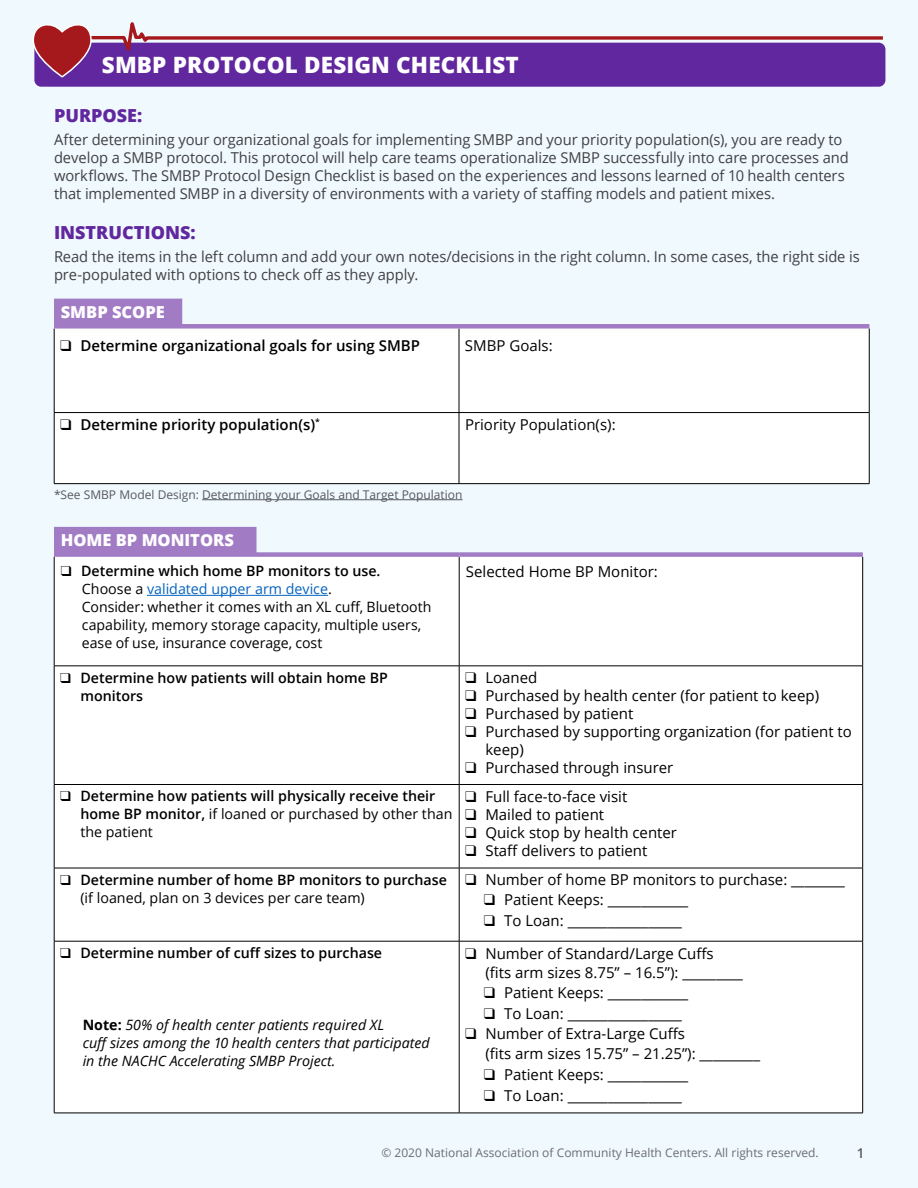
<style>
.page{position:relative;width:918px;height:1188px;background:#eff9fe}
.page>*{position:absolute;margin:0;border:0;box-sizing:border-box;transform-origin:0 0}
.t1{font:800 22.5px "Open Sans";letter-spacing:.005em;color:#fff}
.t2{font:800 18px "Open Sans";color:#61279e}
.t3{font:800 16.5px "Open Sans";color:#fff}
.t4{font:15px/19.5px "Open Sans";color:#000}
.t5{font:15px/18px "Open Sans";letter-spacing:-.005em;color:#414042}
.t6{font:600 15px "Open Sans";color:#000}
.t7{font:600 14.25px/18px "Open Sans";color:#000}
.t8{font:14.25px/18px "Open Sans";color:#000}
.t9{font:italic 14.25px/18px "Open Sans";color:#000}
.t10{font:600 13.5px "Open Sans";color:#58595b}
.t11{font:12px "Open Sans";color:#6d6e71}
.t12{font:12px "Open Sans";color:#58595b}
.s1{font-weight:600}
.s2{color:#0563c1}
.s3{font-weight:400}
.s4{font-weight:700;font-style:normal}
</style>
<div class="page">
<div style="left:54px;top:299px;width:128px;height:27px;background:#a27bc5"></div>
<hr style="left:202px;top:499px;width:261px;height:1px;background:#58595b">
<div style="left:54px;top:527px;width:202px;height:27px;background:#a27bc5"></div>
<div style="left:55px;top:329px;width:814px;height:154px;background:#fff"></div>
<hr style="left:54px;top:329px;width:1px;height:83px;background:#000">
<hr style="left:459px;top:329px;width:1px;height:83px;background:#000">
<hr style="left:869px;top:329px;width:1px;height:83px;background:#000">
<hr style="left:54px;top:412px;width:405px;height:1px;background:#000">
<hr style="left:54px;top:413px;width:1px;height:70px;background:#000">
<hr style="left:459px;top:412px;width:410px;height:1px;background:#000">
<hr style="left:459px;top:413px;width:1px;height:70px;background:#000">
<hr style="left:869px;top:413px;width:1px;height:70px;background:#000">
<hr style="left:54px;top:483px;width:405px;height:1px;background:#000">
<hr style="left:459px;top:483px;width:410px;height:1px;background:#000">
<div style="left:54px;top:324px;width:405px;height:5px;background:#a27bc5"></div>
<div style="left:459px;top:324px;width:410px;height:5px;background:#a27bc5"></div>
<div style="left:55px;top:557px;width:807px;height:556px;background:#fff"></div>
<hr style="left:54px;top:557px;width:1px;height:109px;background:#000">
<hr style="left:459px;top:557px;width:1px;height:109px;background:#000">
<hr style="left:862px;top:557px;width:1px;height:109px;background:#000">
<hr style="left:54px;top:666px;width:405px;height:1px;background:#000">
<hr style="left:54px;top:666px;width:1px;height:118px;background:#000">
<hr style="left:459px;top:666px;width:404px;height:1px;background:#000">
<hr style="left:459px;top:666px;width:1px;height:118px;background:#000">
<hr style="left:862px;top:666px;width:1px;height:118px;background:#000">
<hr style="left:54px;top:784px;width:405px;height:1px;background:#000">
<hr style="left:54px;top:785px;width:1px;height:83px;background:#000">
<hr style="left:459px;top:784px;width:404px;height:1px;background:#000">
<hr style="left:459px;top:785px;width:1px;height:83px;background:#000">
<hr style="left:862px;top:785px;width:1px;height:83px;background:#000">
<hr style="left:54px;top:868px;width:405px;height:1px;background:#000">
<hr style="left:54px;top:868px;width:1px;height:73px;background:#000">
<hr style="left:459px;top:868px;width:404px;height:1px;background:#000">
<hr style="left:459px;top:868px;width:1px;height:73px;background:#000">
<hr style="left:862px;top:868px;width:1px;height:73px;background:#000">
<hr style="left:54px;top:941px;width:405px;height:1px;background:#000">
<hr style="left:54px;top:941px;width:1px;height:172px;background:#000">
<hr style="left:459px;top:941px;width:404px;height:1px;background:#000">
<hr style="left:459px;top:941px;width:1px;height:172px;background:#000">
<hr style="left:862px;top:941px;width:1px;height:172px;background:#000">
<hr style="left:54px;top:1113px;width:405px;height:1px;background:#000">
<hr style="left:459px;top:1113px;width:404px;height:1px;background:#000">
<div style="left:54px;top:552px;width:405px;height:5px;background:#a27bc5"></div>
<div style="left:459px;top:552px;width:404px;height:5px;background:#a27bc5"></div>
<hr style="left:147px;top:595px;width:181px;height:1px;background:#0563c1">
<div style="left:34px;top:43px;width:851px;height:44px;background:#61279e;border-radius:7px"></div>
<svg style="left:93px;top:22px;width:793px;height:40px"></svg>
<svg style="left:33px;top:24px;width:60px;height:54px"></svg>
<h1 class="t1" style="left:102px;top:48px;width:419px">SMBP PROTOCOL DESIGN CHECKLIST</h1>
<p class="t2" style="left:54px;top:102px;width:90px">PURPOSE:</p>
<p class="t5" style="left:54px;top:130px;width:796px">After determining your organizational goals for implementing SMBP and your priority population(s), you are ready to develop a SMBP protocol. This protocol will help care teams operationalize SMBP successfully into care processes and workflows. The SMBP Protocol Design Checklist is based on the experiences and lessons learned of 10 health centers that implemented SMBP in a diversity of environments with a variety of staffing models and patient mixes.</p>
<p class="t2" style="left:54px;top:219px;width:143px">INSTRUCTIONS:</p>
<p class="t5" style="left:54px;top:247px;width:807px">Read the items in the left column and add your own notes/decisions in the right column. In some cases, the right side is pre-populated with options to check off as they apply.</p>
<p class="t3" style="left:61px;top:300px;width:106px">SMBP SCOPE</p>
<p class="t6" style="left:60px;top:336px;width:361px">❑ Determine organizational goals for using SMBP</p>
<p class="t4" style="left:465px;top:336px;width:89px">SMBP Goals:</p>
<p class="t6" style="left:60px;top:414px;width:261px">❑ Determine priority population(s)<sup>*</sup></p>
<p class="t4" style="left:465px;top:414px;width:152px">Priority Population(s):</p>
<p class="t12" style="left:54px;top:486px;width:410px">*See SMBP Model Design: Determining your Goals and Target Population</p>
<p class="t3" style="left:61px;top:528px;width:175px">HOME BP MONITORS</p>
<p class="t8" style="left:82px;top:562px;width:351px;text-indent:-21px">❑ <span class="s1">Determine which home BP monitors to use.<br></span>Choose a <span class="s2">validated upper arm device</span>.<br>Consider: whether it comes with an XL cuff, Bluetooth capability, memory storage capacity, multiple users, ease of use, insurance coverage, cost</p>
<p class="t4" style="left:466px;top:561px;width:193px">Selected Home BP Monitor:</p>
<p class="t7" style="left:80px;top:668px;width:309px;text-indent:-20px">❑ Determine how patients will obtain home BP monitors</p>
<p class="t4" style="left:465px;top:668px;width:74px">❑ Loaned</p>
<p class="t4" style="left:465px;top:686px;width:355px">❑ Purchased by health center (for patient to keep)</p>
<p class="t4" style="left:465px;top:704px;width:170px">❑ Purchased by patient</p>
<p class="t4" style="left:485px;top:723px;width:368px;line-height:18px;text-indent:-20px">❑ Purchased by supporting organization (for patient to keep)</p>
<p class="t4" style="left:465px;top:758px;width:210px">❑ Purchased through insurer</p>
<p class="t7" style="left:80px;top:787px;width:374px;text-indent:-20px">❑ Determine how patients will physically receive their home BP monitor, <span class="s3">if loaned or purchased by other than the patient</span></p>
<p class="t4" style="left:465px;top:786px;width:164px">❑ Full face-to-face visit</p>
<p class="t4" style="left:465px;top:804px;width:141px">❑ Mailed to patient</p>
<p class="t4" style="left:465px;top:822px;width:213px">❑ Quick stop by health center</p>
<p class="t4" style="left:465px;top:840px;width:184px">❑ Staff delivers to patient</p>
<p class="t7" style="left:80px;top:870px;width:368px;text-indent:-20px">❑ Determine number of home BP monitors to purchase <span class="s3">(if loaned, plan on 3 devices per care team)</span></p>
<p class="t4" style="left:465px;top:870px;width:381px">❑ Number of home BP monitors to purchase: ________</p>
<p class="t4" style="left:484px;top:889px;width:206px">❑ Patient Keeps: ____________</p>
<p class="t4" style="left:484px;top:910px;width:200px">❑ To Loan: _________________</p>
<p class="t7" style="left:60px;top:944px;width:323px">❑ Determine number of cuff sizes to purchase</p>
<p class="t9" style="left:83px;top:1016px;width:349px"><span class="s4">Note:</span> 50% of health center patients required XL<br>cuff sizes among the 10 health centers that participated in the NACHC Accelerating SMBP Project.</p>
<p class="t4" style="left:485px;top:943px;width:259px;text-indent:-20px">❑ Number of Standard/Large Cuffs (fits arm sizes 8.75” – 16.5”): _________</p>
<p class="t4" style="left:484px;top:982px;width:206px">❑ Patient Keeps: ____________</p>
<p class="t4" style="left:484px;top:1003px;width:200px">❑ To Loan: _________________</p>
<p class="t4" style="left:485px;top:1024px;width:276px;text-indent:-20px">❑ Number of Extra-Large Cuffs<br>(fits arm sizes 15.75” – 21.25”): _________</p>
<p class="t4" style="left:484px;top:1064px;width:206px">❑ Patient Keeps: ____________</p>
<p class="t4" style="left:484px;top:1085px;width:200px">❑ To Loan: _________________</p>
<p class="t11" style="left:381px;top:1144px;width:439px">© 2020 National Association of Community Health Centers. All rights reserved.</p>
<p class="t10" style="left:857px;top:1144px;width:9px">1</p>
</div>
